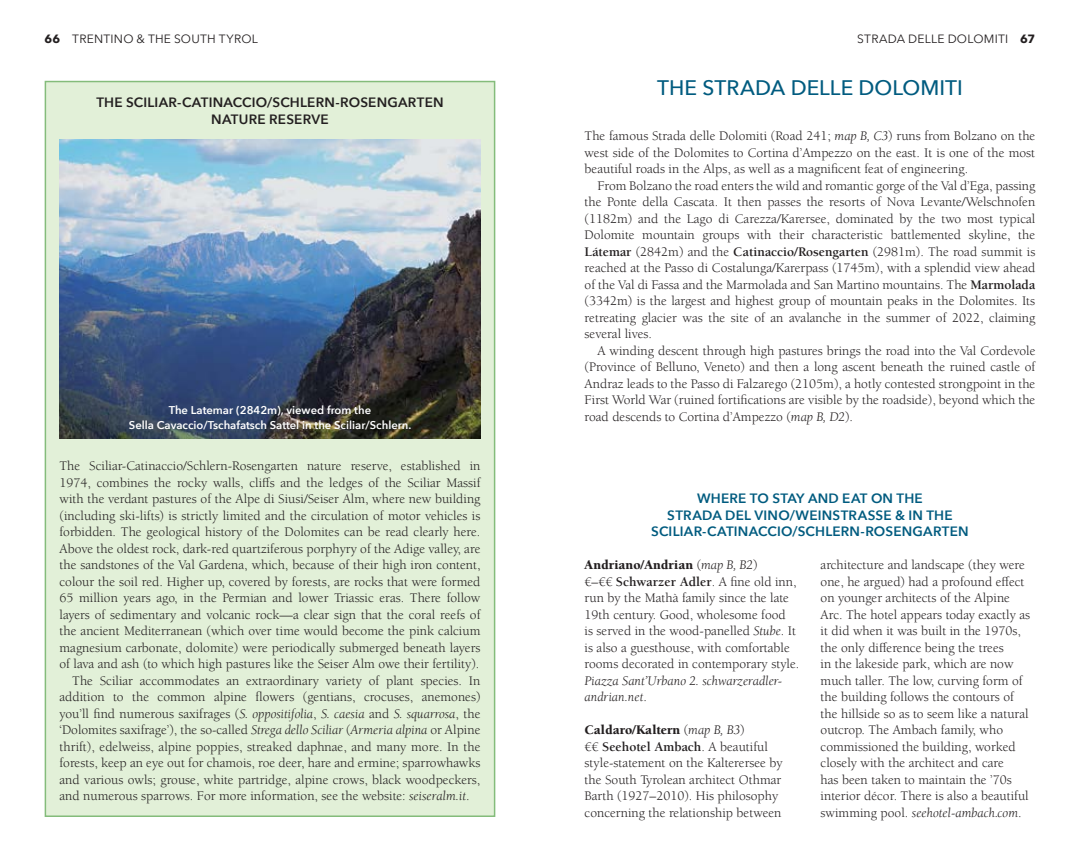
<style>
.page{position:relative;width:1080px;height:864px;background:#fff}
.page>*{position:absolute;margin:0;border:0;box-sizing:border-box;transform-origin:0 0}
.t1{font:500 21px "Avenir Next";color:#005b7f}
.t2{font:13.5px/16.5px "Berkeley Pro";color:#231f20;text-align:justify}
.t3{font:600 13.5px/16.5px "Avenir Next";letter-spacing:.015em;color:#005b7f;text-align:center}
.t4{font:600 13.5px/16.5px "Avenir Next";letter-spacing:.015em;color:#231f20;text-align:center}
.t5{font:italic 13.5px/16.5px "Berkeley Pro";color:#231f20}
.t6{font:12px "Avenir Next";letter-spacing:.02em;color:#231f20}
.t7{font:600 11.25px/15px "Avenir Next";color:#fff;text-align:center}
.s1{font-weight:700}
.s2{font-style:italic}
.s3{font-weight:900}
.s4{font-style:normal}
</style>
<div class="page">
<div style="left:45px;top:81px;width:450px;height:736px;background:#e2f0d8;border:2px solid #84bc7b"></div>
<img style="left:60px;top:140px;width:420px;height:299px">
<p class="t6" style="left:45px;top:28px;width:215px"><span class="s1">66</span> TRENTINO &amp; THE SOUTH TYROL</p>
<p class="t6" style="left:857px;top:28px;width:180px">STRADA DELLE DOLOMITI <span class="s1">67</span></p>
<p class="t4" style="left:96px;top:94px;width:349px">THE SCILIAR-CATINACCIO/SCHLERN-ROSENGARTEN<br>NATURE RESERVE</p>
<p class="t7" style="left:129px;top:403px;width:284px">The Latemar (2842m), viewed from the<br>Sella Cavaccio/Tschafatsch Sattel in the Sciliar/Schlern.</p>
<p class="t2" style="left:60px;top:458px;width:422px">The Sciliar-Catinaccio/Schlern-Rosengarten nature reserve, established in</p>
<p class="t2" style="left:60px;top:475px;width:422px">1974, combines the rocky walls, cliffs and the ledges of the Sciliar Massif</p>
<p class="t2" style="left:60px;top:491px;width:423px">with the verdant pastures of the Alpe di Siusi/Seiser Alm, where new building</p>
<p class="t2" style="left:60px;top:508px;width:422px">(including ski-lifts) is strictly limited and the circulation of motor vehicles is</p>
<p class="t2" style="left:60px;top:524px;width:422px">forbidden. The geological history of the Dolomites can be read clearly here.</p>
<p class="t2" style="left:60px;top:541px;width:422px">Above the oldest rock, dark-red quartziferous porphyry of the Adige valley, are</p>
<p class="t2" style="left:60px;top:557px;width:422px">the sandstones of the Val Gardena, which, because of their high iron content,</p>
<p class="t2" style="left:60px;top:574px;width:422px">colour the soil red. Higher up, covered by forests, are rocks that were formed</p>
<p class="t2" style="left:60px;top:590px;width:422px">65 million years ago, in the Permian and lower Triassic eras. There follow</p>
<p class="t2" style="left:60px;top:607px;width:422px">layers of sedimentary and volcanic rock—a clear sign that the coral reefs of</p>
<p class="t2" style="left:60px;top:623px;width:422px">the ancient Mediterranean (which over time would become the pink calcium</p>
<p class="t2" style="left:60px;top:640px;width:422px">magnesium carbonate, dolomite) were periodically submerged beneath layers</p>
<p class="t2" style="left:60px;top:656px;width:421px">of lava and ash (to which high pastures like the Seiser Alm owe their fertility).</p>
<p class="t2" style="left:72px;top:673px;width:410px">The Sciliar accommodates an extraordinary variety of plant species. In</p>
<p class="t2" style="left:60px;top:689px;width:422px">addition to the common alpine flowers (gentians, crocuses, anemones)</p>
<p class="t2" style="left:60px;top:706px;width:422px">you’ll find numerous saxifrages (<span class="s2">S. oppositifolia</span>, <span class="s2">S. caesia</span> and <span class="s2">S. squarrosa</span>, the</p>
<p class="t2" style="left:60px;top:722px;width:422px">‘Dolomites saxifrage’), the so-called <span class="s2">Strega dello Sciliar</span> (<span class="s2">Armeria alpina</span> or Alpine</p>
<p class="t2" style="left:60px;top:739px;width:422px">thrift), edelweiss, alpine poppies, streaked daphnae, and many more. In the</p>
<p class="t2" style="left:60px;top:755px;width:422px">forests, keep an eye out for chamois, roe deer, hare and ermine; sparrowhawks</p>
<p class="t2" style="left:60px;top:772px;width:422px">and various owls; grouse, white partridge, alpine crows, black woodpeckers,</p>
<p class="t2" style="left:60px;top:788px;width:412px">and numerous sparrows. For more information, see the website: <span class="s2">seiseralm.it</span>.</p>
<h1 class="t1" style="left:657px;top:70px;width:307px">THE STRADA DELLE DOLOMITI</h1>
<p class="t2" style="left:585px;top:128px;width:452px">The famous Strada delle Dolomiti (Road 241; <span class="s2">map B, C3</span>) runs from Bolzano on the west side of the Dolomites to Cortina d’Ampezzo on the east. It is one of the most beautiful roads in the Alps, as well as a magnificent feat of engineering.</p>
<p class="t2" style="left:585px;top:178px;width:452px;text-indent:13px">From Bolzano the road enters the wild and romantic gorge of the Val d’Ega, passing the Ponte della Cascata. It then passes the resorts of Nova Levante/Welschnofen (1182m) and the Lago di Carezza/Karersee, dominated by the two most typical Dolomite mountain groups with their characteristic battlemented skyline, the <span class="s1">Látemar</span> (2842m) and the <span class="s1">Catinaccio/Rosengarten</span> (2981m). The road summit is reached at the Passo di Costalunga/Karerpass (1745m), with a splendid view ahead of the Val di Fassa and the Marmolada and San Martino mountains. The <span class="s1">Marmolada </span>(3342m) is the largest and highest group of mountain peaks in the Dolomites. Its retreating glacier was the site of an avalanche in the summer of 2022, claiming several lives.</p>
<p class="t2" style="left:585px;top:343px;width:452px;text-indent:13px">A winding descent through high pastures brings the road into the Val Cordevole (Province of Belluno, Veneto) and then a long ascent beneath the ruined castle of Andraz leads to the Passo di Falzarego (2105m), a hotly contested strongpoint in the First World War (ruined fortifications are visible by the roadside), beyond which the road descends to Cortina d’Ampezzo (<span class="s2">map B, D2</span>).</p>
<p class="t3" style="left:651px;top:490px;width:319px">WHERE TO STAY AND EAT ON THE<br>STRADA DEL VINO/WEINSTRASSE &amp; IN THE<br>SCILIAR-CATINACCIO/SCHLERN-ROSENGARTEN</p>
<p class="t2" style="left:585px;top:557px;width:216px;text-align:left"><span class="s3">Andriano/Andrian</span> (<span class="s2">map B, B2</span>)<br>€–€€ <span class="s1">Schwarzer Adler</span>. A fine old inn, run by the Mathà family since the late 19th century. Good, wholesome food<br>is served in the wood-panelled <span class="s2">Stube</span>. It is also a guesthouse, with comfortable rooms decorated in contemporary style.</p>
<p class="t5" style="left:585px;top:673px;width:199px">Piazza Sant’Urbano 2. schwarzeradler&shy;andrian.net<span class="s4">.</span></p>
<p class="t2" style="left:585px;top:722px;width:200px;text-align:left"><span class="s3">Caldaro/Kaltern</span> (<span class="s2">map B, B3</span>)<br>€€ <span class="s1">Seehotel Ambach</span>. A beautiful style-statement on the Kalterersee by the South Tyrolean architect Othmar Barth (1927–2010). His philosophy concerning the relationship between</p>
<p class="t2" style="left:821px;top:557px;width:211px;text-align:left">architecture and landscape (they were one, he argued) had a profound effect on younger architects of the Alpine Arc. The hotel appears today exactly as it did when it was built in the 1970s, the only difference being the trees<br>in the lakeside park, which are now much taller. The low, curving form of the building follows the contours of the hillside so as to seem like a natural outcrop. The Ambach family, who commissioned the building, worked closely with the architect and care<br>has been taken to maintain the ’70s interior décor. There is also a beautiful swimming pool. <span class="s2">seehotel-ambach.com</span>.</p>
</div>
